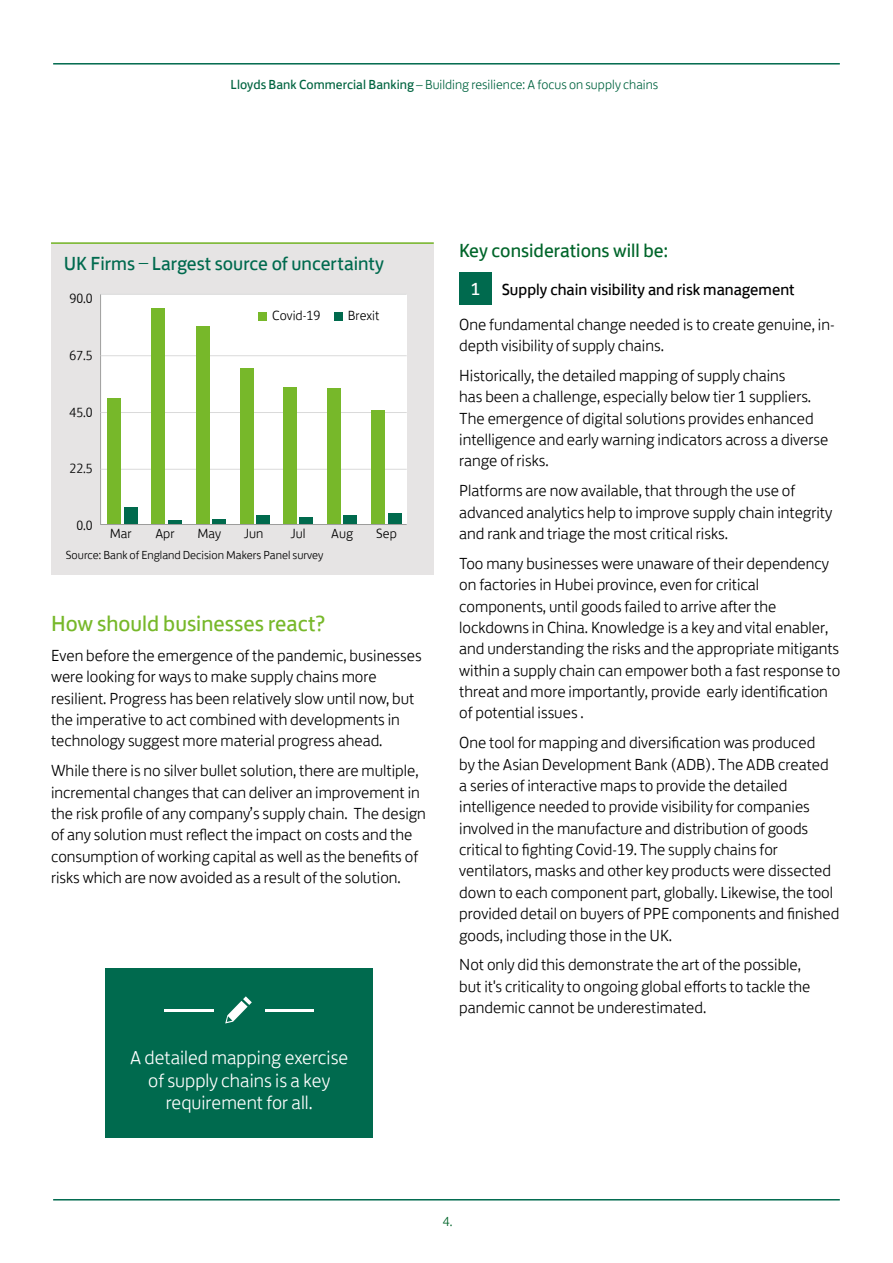
<style>
.page{position:relative;width:893px;height:1263px;background:#fff}
.page>*{position:absolute;margin:0;border:0;box-sizing:border-box;transform-origin:0 0}
.t1{font:22.5px "Lloyds Bank Jack";color:#77b82a}
.t2{font:300 19.5px/22.5px "Lloyds Bank Jack";color:#fff;text-align:center}
.t3{font:19.5px "Lloyds Bank Jack";color:#006a4e}
.t4{font:19.5px "Lloyds Bank Jack";color:#00652a}
.t5{font:18px "Lloyds Bank Jack";color:#fff}
.t6{font:300 16.5px/21.3px "Lloyds Bank Jack";color:#000}
.t7{font:16.5px "Lloyds Bank Jack";color:#000}
.t8{font:300 13.65px "Lloyds Bank Jack";color:#000}
.t9{font:300 13.5px "Lloyds Bank Jack";letter-spacing:.005em;color:#006440}
.t10{font:300 13.5px "Lloyds Bank Jack";color:#00652a}
.t11{font:300 12px "Lloyds Bank Jack";color:#000}
.s1{font-weight:400}
.s2{font-weight:300}
</style>
<div class="page">
<div style="left:51px;top:242px;width:383px;height:333px;background:#e6e4e4"></div>
<div style="left:101px;top:294px;width:306px;height:231px;background:#fff"></div>
<hr style="left:100px;top:294px;width:1px;height:231px;background:#9d9d9c">
<hr style="left:101px;top:469px;width:306px;height:1px;background:#dadada">
<hr style="left:101px;top:412px;width:306px;height:1px;background:#dadada">
<hr style="left:101px;top:355px;width:306px;height:1px;background:#dadada">
<hr style="left:101px;top:294px;width:306px;height:1px;background:#dadada">
<div style="left:108px;top:398px;width:13px;height:127px;background:#77b82a"></div>
<div style="left:124px;top:507px;width:14px;height:18px;background:#006a4d"></div>
<div style="left:151px;top:308px;width:14px;height:217px;background:#77b82a"></div>
<hr style="left:168px;top:521px;width:14px;height:4px;background:#006a4d">
<div style="left:196px;top:326px;width:14px;height:199px;background:#77b82a"></div>
<div style="left:212px;top:520px;width:14px;height:5px;background:#006a4d"></div>
<div style="left:240px;top:368px;width:14px;height:157px;background:#77b82a"></div>
<div style="left:256px;top:516px;width:14px;height:9px;background:#006a4d"></div>
<div style="left:283px;top:387px;width:14px;height:138px;background:#77b82a"></div>
<div style="left:299px;top:518px;width:14px;height:7px;background:#006a4d"></div>
<div style="left:327px;top:388px;width:14px;height:137px;background:#77b82a"></div>
<div style="left:343px;top:516px;width:14px;height:9px;background:#006a4d"></div>
<div style="left:371px;top:411px;width:14px;height:114px;background:#77b82a"></div>
<div style="left:388px;top:513px;width:14px;height:12px;background:#006a4d"></div>
<div style="left:259px;top:312px;width:8px;height:8px;background:#77b82a"></div>
<div style="left:334px;top:312px;width:8px;height:8px;background:#006a4d"></div>
<hr style="left:101px;top:524px;width:306px;height:1px;background:#9d9d9c">
<hr style="left:53px;top:63px;width:787px;height:2px;background:#006a4e">
<hr style="left:53px;top:1199px;width:787px;height:1px;background:#006a4e">
<div style="left:459px;top:272px;width:33px;height:33px;background:#006a4e"></div>
<hr style="left:51px;top:242px;width:383px;height:2px;background:#77b82a">
<div style="left:106px;top:968px;width:267px;height:169px;background:#006a4e"></div>
<hr style="left:164px;top:1009px;width:150px;height:2px;background:#fff">
<div style="left:214px;top:983px;width:50px;height:54px;background:#006a4e"></div>
<svg style="left:225px;top:996px;width:27px;height:27px"></svg>
<p class="t9" style="left:230px;top:74px;width:429px"><span class="s1">Lloyds Bank Commercial Banking</span> – Building resilience: A focus on supply chains</p>
<p class="t3" style="left:64px;top:248px;width:322px">UK Firms <span class="s2">–</span> Largest source of uncertainty</p>
<p class="t8" style="left:70px;top:287px;width:25px">90.0</p>
<p class="t8" style="left:70px;top:344px;width:25px">67.5</p>
<p class="t8" style="left:70px;top:401px;width:25px">45.0</p>
<p class="t8" style="left:70px;top:458px;width:25px">22.5</p>
<p class="t8" style="left:272px;top:305px;width:50px">Covid-19</p>
<p class="t8" style="left:348px;top:305px;width:33px">Brexit</p>
<p class="t8" style="left:76px;top:515px;width:18px">0.0</p>
<p class="t8" style="left:110px;top:522px;width:23px">Mar</p>
<p class="t8" style="left:155px;top:522px;width:21px">Apr</p>
<p class="t8" style="left:197px;top:522px;width:25px">May</p>
<p class="t8" style="left:244px;top:522px;width:21px">Jun</p>
<p class="t8" style="left:290px;top:522px;width:17px">Jul</p>
<p class="t8" style="left:376px;top:522px;width:22px">Sep</p>
<p class="t8" style="left:331px;top:522px;width:23px">Aug</p>
<p class="t11" style="left:66px;top:545px;width:259px">Source: Bank of England Decision Makers Panel survey</p>
<h1 class="t1" style="left:51px;top:605px;width:276px">How should businesses react?</h1>
<p class="t6" style="left:51px;top:643px;width:372px">Even before the emergence of the pandemic, businesses were looking for ways to make supply chains more resilient. Progress has been relatively slow until now, but the imperative to act combined with developments in technology suggest more material progress ahead.</p>
<p class="t6" style="left:51px;top:758px;width:376px">While there is no silver bullet solution, there are multiple, incremental changes that can deliver an improvement in the risk profile of any company’s supply chain. The design of any solution must reflect the impact on costs and the consumption of working capital as well as the benefits of risks which are now avoided as a result of the solution.</p>
<p class="t2" style="left:130px;top:1045px;width:220px">A detailed mapping exercise of supply chains is a key requirement for all.</p>
<p class="t4" style="left:459px;top:235px;width:210px">Key considerations will be:</p>
<p class="t7" style="left:502px;top:277px;width:294px">Supply chain visibility and risk management</p>
<p class="t6" style="left:459px;top:312px;width:377px">One fundamental change needed is to create genuine, in&shy;depth visibility of supply chains.</p>
<p class="t6" style="left:459px;top:363px;width:371px">Historically, the detailed mapping of supply chains<br>has been a challenge, especially below tier 1 suppliers.<br>The emergence of digital solutions provides enhanced intelligence and early warning indicators across a diverse range of risks.</p>
<p class="t6" style="left:459px;top:478px;width:375px">Platforms are now available, that through the use of advanced analytics help to improve supply chain integrity and rank and triage the most critical risks.</p>
<p class="t6" style="left:459px;top:551px;width:383px">Too many businesses were unaware of their dependency on factories in Hubei province, even for critical components, until goods failed to arrive after the lockdowns in China. Knowledge is a key and vital enabler, and understanding the risks and the appropriate mitigants within a supply chain can empower both a fast response to threat and more importantly, provide early identification of potential issues .</p>
<p class="t6" style="left:459px;top:730px;width:382px">One tool for mapping and diversification was produced<br>by the Asian Development Bank (ADB). The ADB created a series of interactive maps to provide the detailed intelligence needed to provide visibility for companies involved in the manufacture and distribution of goods critical to fighting Covid-19. The supply chains for ventilators, masks and other key products were dissected down to each component part, globally. Likewise, the tool provided detail on buyers of PPE components and finished goods, including those in the UK.</p>
<p class="t6" style="left:459px;top:953px;width:353px">Not only did this demonstrate the art of the possible, but it's criticality to ongoing global efforts to tackle the pandemic cannot be underestimated.</p>
<p class="t5" style="left:471px;top:275px;width:11px">1</p>
<p class="t10" style="left:443px;top:1211px;width:11px">4.</p>
</div>
